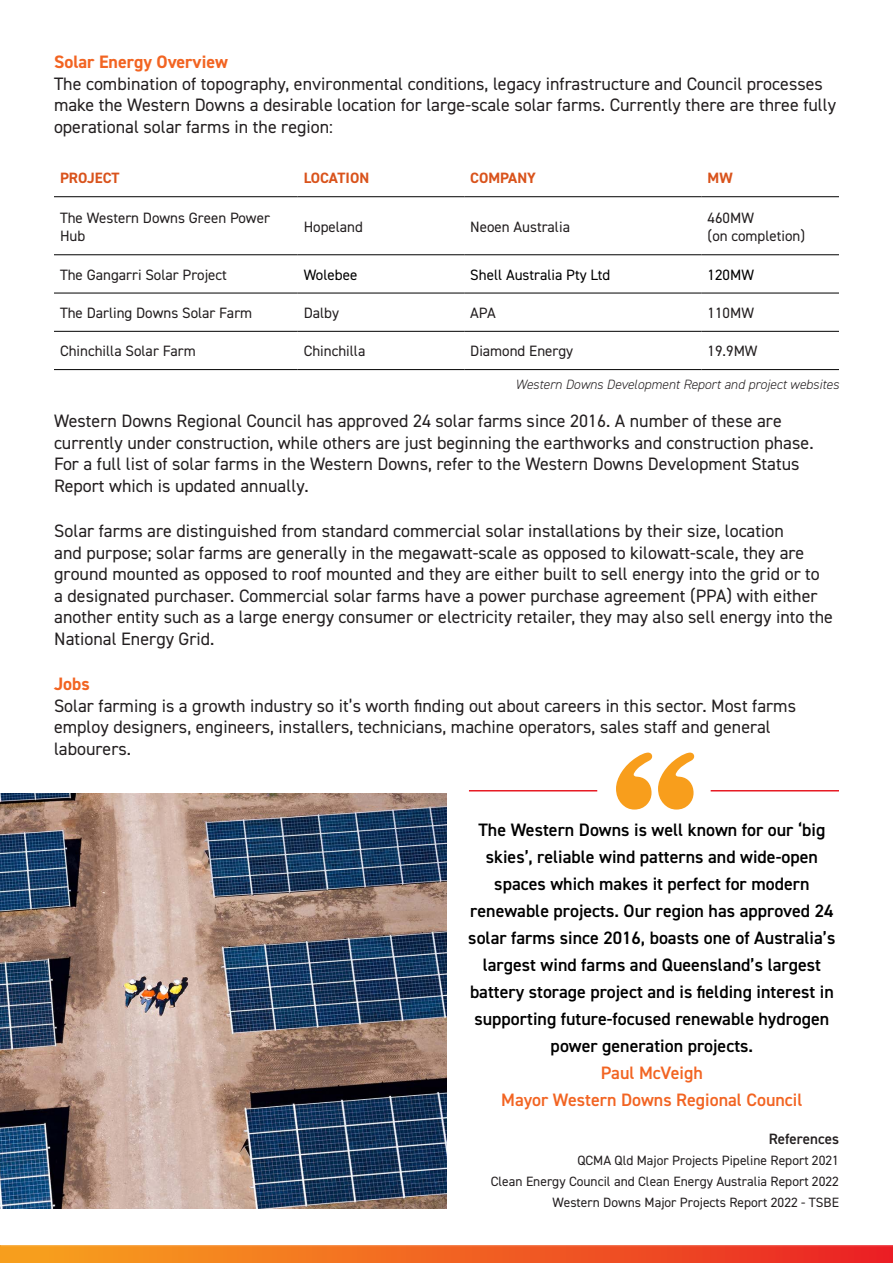
<style>
.page{position:relative;width:893px;height:1263px;background:#fff}
.page>*{position:absolute;margin:0;border:0;box-sizing:border-box;transform-origin:0 0}
.t1{font:180px "Stencil";color:#f89e1c}
.t2{font:18px/21.6px "DIN2014";color:#231f20}
.t3{font:600 18px/27px "DIN2014";color:#000;text-align:center}
.t4{font:600 18px "DIN2014";color:#f26422}
.t5{font:700 18px "DIN2014";color:#f26422}
.t6{font:15px/18px "DIN2014";color:#231f20}
.t7{font:15px "DIN2014";color:#000}
.t8{font:700 15px "DIN2014";color:#d9531c}
.t9{font:600 15px "DIN2014";color:#231f20}
.t10{font:13.5px "DIN2014";color:#231f20}
.t11{font:italic 300 13.5px "DIN2014";color:#231f20}
</style>
<div class="page">
<img style="left:0;top:1246px;width:893px;height:17px">
<hr style="left:298px;top:254px;width:166px;height:1px;background:#000">
<hr style="left:298px;top:293px;width:166px;height:1px;background:#000">
<hr style="left:298px;top:331px;width:166px;height:1px;background:#000">
<hr style="left:298px;top:369px;width:166px;height:1px;background:#000">
<hr style="left:464px;top:254px;width:238px;height:1px;background:#000">
<hr style="left:702px;top:254px;width:137px;height:1px;background:#000">
<hr style="left:464px;top:293px;width:238px;height:1px;background:#000">
<hr style="left:702px;top:293px;width:137px;height:1px;background:#000">
<hr style="left:464px;top:331px;width:238px;height:1px;background:#000">
<hr style="left:702px;top:331px;width:137px;height:1px;background:#000">
<hr style="left:464px;top:369px;width:238px;height:1px;background:#000">
<hr style="left:702px;top:369px;width:137px;height:1px;background:#000">
<hr style="left:54px;top:254px;width:244px;height:1px;background:#000">
<hr style="left:54px;top:293px;width:244px;height:1px;background:#000">
<hr style="left:54px;top:331px;width:244px;height:1px;background:#000">
<hr style="left:54px;top:369px;width:244px;height:1px;background:#000">
<hr style="left:54px;top:196px;width:244px;height:1px;background:#000">
<hr style="left:298px;top:196px;width:166px;height:1px;background:#000">
<hr style="left:464px;top:196px;width:238px;height:1px;background:#000">
<hr style="left:702px;top:196px;width:137px;height:1px;background:#000">
<img style="left:0;top:793px;width:447px;height:416px">
<hr style="left:469px;top:790px;width:128px;height:1px;background:#e71b24">
<hr style="left:711px;top:790px;width:128px;height:1px;background:#e71b24">
<p class="t5" style="left:54px;top:50px;width:175px">Solar Energy Overview</p>
<p class="t2" style="left:54px;top:72px;width:784px">The combination of topography, environmental conditions, legacy infrastructure and Council processes make the Western Downs a desirable location for large-scale solar farms. Currently there are three fully operational solar farms in the region:</p>
<p class="t8" style="left:60px;top:168px;width:61px">PROJECT</p>
<p class="t8" style="left:304px;top:168px;width:67px">LOCATION</p>
<p class="t8" style="left:470px;top:168px;width:67px">COMPANY</p>
<p class="t8" style="left:708px;top:168px;width:27px">MW</p>
<p class="t6" style="left:60px;top:208px;width:211px">The Western Downs Green Power<br>Hub</p>
<p class="t6" style="left:304px;top:217px;width:61px">Hopeland</p>
<p class="t6" style="left:470px;top:217px;width:101px">Neoen Australia</p>
<p class="t6" style="left:708px;top:208px;width:99px">460MW<br>(on completion)</p>
<p class="t6" style="left:60px;top:265px;width:168px">The Gangarri Solar Project</p>
<p class="t7" style="left:304px;top:265px;width:55px">Wolebee</p>
<p class="t7" style="left:470px;top:265px;width:142px">Shell Australia Pty Ltd</p>
<p class="t7" style="left:708px;top:265px;width:48px">120MW</p>
<p class="t6" style="left:60px;top:304px;width:194px">The Darling Downs Solar Farm</p>
<p class="t6" style="left:304px;top:304px;width:37px">Dalby</p>
<p class="t6" style="left:470px;top:304px;width:27px">APA</p>
<p class="t6" style="left:708px;top:304px;width:48px">110MW</p>
<p class="t6" style="left:60px;top:342px;width:137px">Chinchilla Solar Farm</p>
<p class="t6" style="left:304px;top:342px;width:63px">Chinchilla</p>
<p class="t6" style="left:470px;top:342px;width:105px">Diamond Energy</p>
<p class="t6" style="left:708px;top:342px;width:51px">19.9MW</p>
<p class="t11" style="left:516px;top:376px;width:325px">Western Downs Development Report and project websites</p>
<p class="t2" style="left:54px;top:410px;width:761px">Western Downs Regional Council has approved 24 solar farms since 2016. A number of these are currently under construction, while others are just beginning the earthworks and construction phase.<br>For a full list of solar farms in the Western Downs, refer to the Western Downs Development Status Report which is updated annually.</p>
<p class="t2" style="left:54px;top:520px;width:780px">Solar farms are distinguished from standard commercial solar installations by their size, location<br>and purpose; solar farms are generally in the megawatt-scale as opposed to kilowatt-scale, they are ground mounted as opposed to roof mounted and they are either built to sell energy into the grid or to a designated purchaser. Commercial solar farms have a power purchase agreement (PPA) with either another entity such as a large energy consumer or electricity retailer, they may also sell energy into the National Energy Grid.</p>
<p class="t5" style="left:54px;top:672px;width:37px">Jobs</p>
<p class="t2" style="left:54px;top:694px;width:744px">Solar farming is a growth industry so it’s worth finding out about careers in this sector. Most farms employ designers, engineers, installers, technicians, machine operators, sales staff and general labourers.</p>
<p class="t1" style="left:604px;top:711px;width:104px">“</p>
<p class="t3" style="left:468px;top:816px;width:369px">The Western Downs is well known for our ‘big skies’, reliable wind patterns and wide-open spaces which makes it perfect for modern renewable projects. Our region has approved 24 solar farms since 2016, boasts one of Australia’s largest wind farms and Queensland’s largest battery storage project and is fielding interest in supporting future-focused renewable hydrogen power generation projects.</p>
<p class="t4" style="left:601px;top:1061px;width:103px">Paul McVeigh</p>
<p class="t4" style="left:501px;top:1088px;width:303px">Mayor Western Downs Regional Council</p>
<p class="t9" style="left:769px;top:1128px;width:72px">References</p>
<p class="t10" style="left:577px;top:1151px;width:263px">QCMA Qld Major Projects Pipeline Report 2021</p>
<p class="t10" style="left:491px;top:1172px;width:350px">Clean Energy Council and Clean Energy Australia Report 2022</p>
<p class="t10" style="left:553px;top:1193px;width:288px">Western Downs Major Projects Report 2022 - TSBE</p>
</div>
